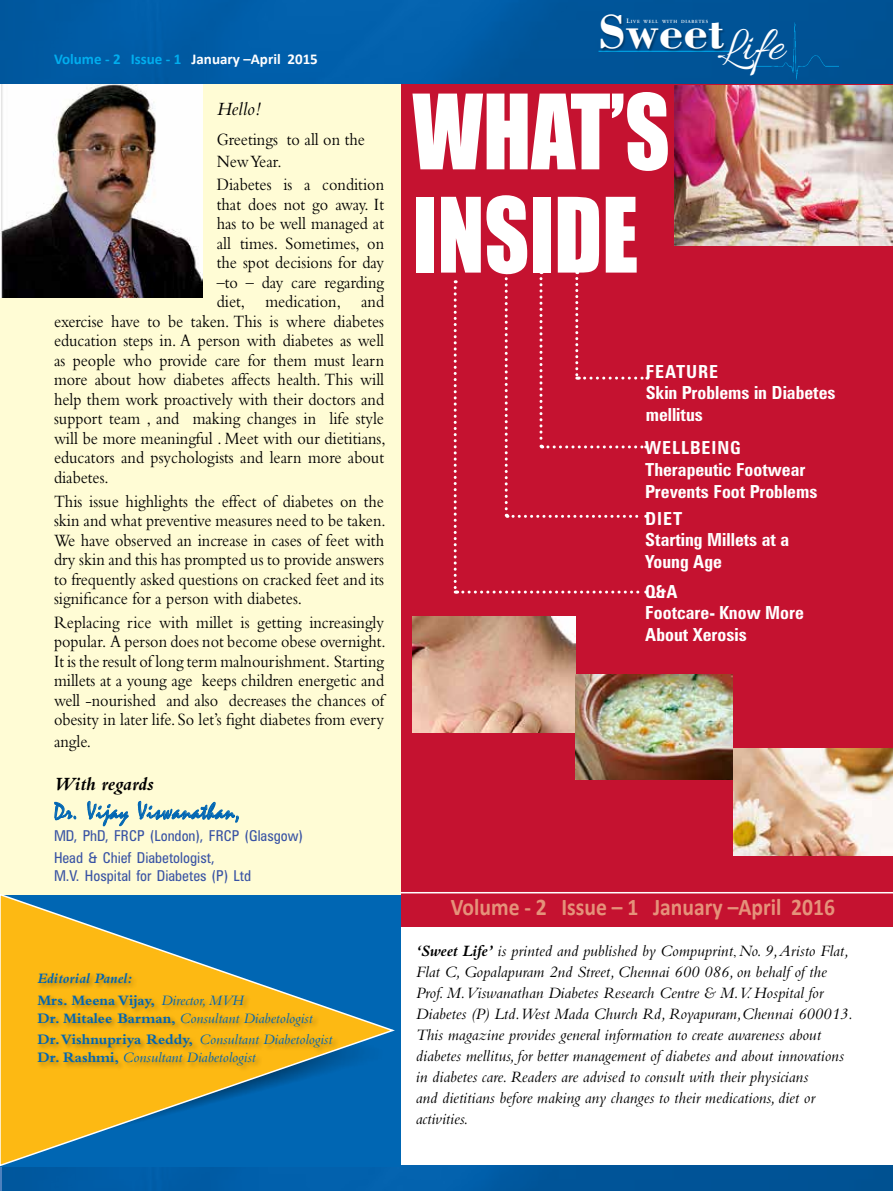
<style>
.page{position:relative;width:893px;height:1191px;background:#fff}
.page>*{position:absolute;margin:0;border:0;box-sizing:border-box;transform-origin:0 0}
.t1{font:95.85px/103.2px "Impact";color:#fff;scale:.9 1}
.t2{font:700 49.35px "Bodoni";color:#fff}
.t3{font:700 24px "Calibri";color:#e5927a;scale:.9 1}
.t4{font:24px "Mistral";letter-spacing:.03em;color:#0066b3;scale:.9 1}
.t5{font:italic 700 19.5px "Bembo";color:#000}
.t6{font:italic 19.5px "Bembo";color:#000}
.t7{font:18px/19.5px "Bembo";color:#000;text-align:justify;scale:.9 1}
.t8{font:700 condensed 18px/21.6px "Zurich BT";color:#fff}
.t9{font:italic 16.5px/21px "Bembo";color:#000}
.t10{font:italic 15px/21.6px "Bembo";color:#0066b3}
.t11{font:condensed 15px/22.2px "Zurich BT";color:#3953a4}
.t12{font:italic 700 15px/21.6px "Bembo";color:#0066b3}
.t13{font:700 15px "Calibri";color:#fff}
.t14{font:600 4.65px "Adobe Garamond";letter-spacing:.145em;color:#fff}
.s1{color:#00aeef}
.s2{font-style:normal}
.s3{font-weight:400}
.s4{font-weight:700;font-style:normal}
.s5{font-family:"Allura";font-weight:400}
.s6{font-size:6.75px}
.s7{font-weight:700}
.s8{font-style:normal;font-size:13.5px}
</style>
<div class="page">
<img style="left:1px;top:1165px;width:892px;height:26px">
<img style="left:0;top:0;width:893px;height:84px">
<hr style="left:598px;top:51px;width:132px;height:1px;background:#00aeef">
<div style="left:600px;top:14px;width:127px;height:38px;background:#000;opacity:.35"></div>
<div style="left:756px;top:21px;width:83px;height:60px;background:#005294"></div>
<hr style="left:0;top:560px;width:1px;height:631px;background:#4e81be">
<div style="left:400px;top:84px;width:493px;height:842px;background:#c51230"></div>
<div style="left:0;top:84px;width:400px;height:810px;background:#fffcd5"></div>
<svg style="left:54px;top:802px;width:22px;height:18px"></svg>
<svg style="left:87px;top:801px;width:41px;height:25px"></svg>
<svg style="left:138px;top:801px;width:101px;height:21px"></svg>
<img style="left:0;top:84px;width:203px;height:213px">
<svg style="left:0;top:894px;width:397px;height:273px;background:#58837e"></svg>
<div style="left:37px;top:971px;width:302px;height:101px;background:#000;opacity:.3"></div>
<svg style="left:454px;top:271px;width:194px;height:322px"></svg>
<hr style="left:400px;top:892px;width:493px;height:1px;background:#fff">
<img style="left:674px;top:85px;width:219px;height:160px">
<img style="left:412px;top:617px;width:163px;height:116px">
<img style="left:575px;top:675px;width:157px;height:104px">
<img style="left:734px;top:748px;width:159px;height:107px">
<p class="t13" style="left:54px;top:49px;width:265px"><span class="s1">Volume - 2 Issue - 1</span> January –April 2015</p>
<p class="t6" style="left:217px;top:97px;width:45px">Hello!</p>
<p class="t7" style="left:217px;top:128px;width:166px;line-height:21.6px">Greetings to all on the<br>New Year.</p>
<p class="t7" style="left:217px;top:175px;width:187px">Diabetes is a condition</p>
<p class="t7" style="left:217px;top:194px;width:187px">that does not go away. It</p>
<p class="t7" style="left:217px;top:214px;width:187px">has to be well managed at</p>
<p class="t7" style="left:217px;top:233px;width:187px">all times. Sometimes, on</p>
<p class="t7" style="left:217px;top:253px;width:187px">the spot decisions for day</p>
<p class="t7" style="left:217px;top:272px;width:187px">–to – day care regarding</p>
<p class="t7" style="left:217px;top:292px;width:187px">diet, medication, and</p>
<p class="t7" style="left:54px;top:311px;width:368px">exercise have to be taken. This is where diabetes</p>
<p class="t7" style="left:54px;top:331px;width:368px">education steps in. A person with diabetes as well</p>
<p class="t7" style="left:54px;top:350px;width:368px">as people who provide care for them must learn</p>
<p class="t7" style="left:54px;top:370px;width:368px">more about how diabetes affects health. This will</p>
<p class="t7" style="left:54px;top:389px;width:368px">help them work proactively with their doctors and</p>
<p class="t7" style="left:54px;top:409px;width:368px">support team , and making changes in life style</p>
<p class="t7" style="left:54px;top:428px;width:370px">will be more meaningful . Meet with our dietitians,</p>
<p class="t7" style="left:54px;top:448px;width:368px">educators and psychologists and learn more about</p>
<p class="t7" style="left:54px;top:467px;width:62px">diabetes.</p>
<p class="t7" style="left:54px;top:491px;width:370px">This issue highlights the effect of diabetes on the skin and what preventive measures need to be taken.<br>We have observed an increase in cases of feet with dry skin and this has prompted us to provide answers to frequently asked questions on cracked feet and its significance for a person with diabetes.</p>
<p class="t7" style="left:54px;top:612px;width:370px">Replacing rice with millet is getting increasingly popular. A person does not become obese overnight.<br>It is the result of long term malnourishment. Starting millets at a young age keeps children energetic and well -nourished and also decreases the chances of obesity in later life. So let’s fight diabetes from every</p>
<p class="t7" style="left:54px;top:731px;width:43px">angle.</p>
<p class="t5" style="left:54px;top:773px;width:101px">With regards</p>
<h3 class="t4" style="left:54px;top:797px;width:208px">Dr. Vijay Viswanathan,</h3>
<p class="t11" style="left:54px;top:824px;width:250px">MD, PhD, FRCP (London), FRCP (Glasgow)<br>Head &amp; Chief Diabetologist,</p>
<p class="t11" style="left:54px;top:864px;width:199px">M.V. Hospital for Diabetes (P) Ltd</p>
<p class="t12" style="left:37px;top:967px;width:208px">Editorial Panel:<br><span class="s2">Mrs. Meena Vijay,</span> <span class="s3">Director, MVH</span></p>
<p class="t10" style="left:37px;top:1006px;width:296px"><span class="s4">Dr. Mitalee Barman,</span> Consultant Diabetologist<br><span class="s4">Dr. Vishnupriya Reddy,</span> Consultant Diabetologist</p>
<p class="t10" style="left:37px;top:1046px;width:220px"><span class="s4">Dr. Rashmi,</span> Consultant Diabetologist</p>
<h2 class="t2" style="left:598px;top:1px;width:187px">Sweet<span class="s5">Life</span></h2>
<p class="t14" style="left:626px;top:19px;width:30px"><span class="s6">L</span>IVE WELL</p>
<p class="t14" style="left:662px;top:19px;width:48px">WITH DIABETES</p>
<h1 class="t1" style="left:412px;top:78px;width:287px">WHAT’S<br>INSIDE</h1>
<p class="t8" style="left:646px;top:360px;width:191px">Feature<br>Skin Problems in Diabetes mellitus</p>
<p class="t8" style="left:645px;top:437px;width:174px">Wellbeing<br>Therapeutic Footwear<br>Prevents Foot Problems</p>
<p class="t8" style="left:645px;top:507px;width:145px">DIET<br>Starting Millets at a<br>Young Age</p>
<p class="t8" style="left:645px;top:580px;width:160px">Q&amp;A<br>Footcare- Know More<br>About Xerosis</p>
<h3 class="t3" style="left:451px;top:891px;width:428px">Volume - 2 Issue – 1 January –April 2016</h3>
<p class="t9" style="left:416px;top:940px;width:439px"><span class="s7">‘Sweet Life’</span> is printed and published by Compuprint<span class="s8">,</span> No. 9, Aristo Flat, Flat C, Gopalapuram 2nd Street, Chennai 600 086, on behalf of the Prof. M. Viswanathan Diabetes Research Centre &amp; M.V. Hospital for Diabetes (P) Ltd. West Mada Church Rd, Royapuram,Chennai 600013.<br>This magazine provides general information to create awareness about diabetes mellitus, for better management of diabetes and about innovations in diabetes care. Readers are advised to consult with their physicians<br>and dietitians before making any changes to their medications, diet or activities.</p>
</div>
